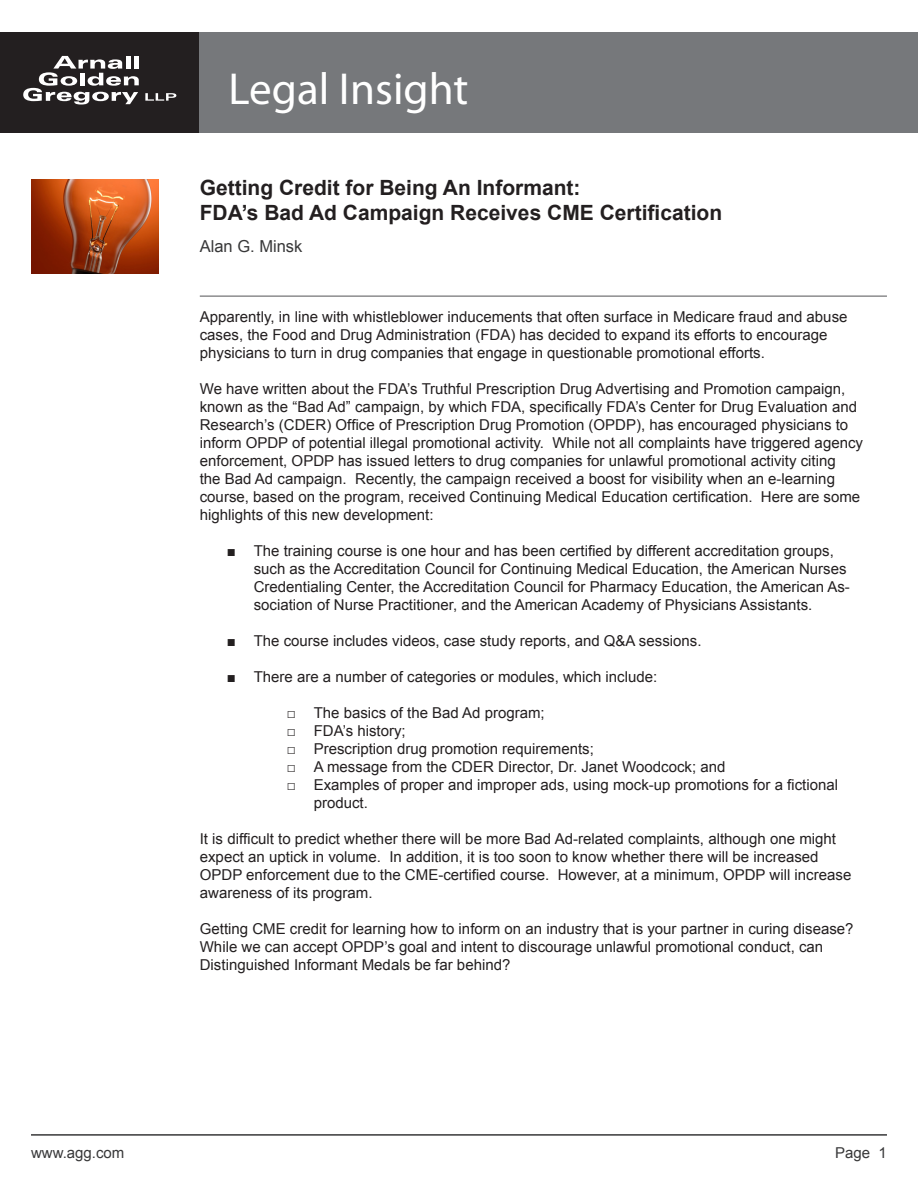
<style>
.page{position:relative;width:918px;height:1188px;background:#fff}
.page>*{position:absolute;margin:0;border:0;box-sizing:border-box;transform-origin:0 0}
.t1{font:45px "Myriad Pro";color:#fff}
.t2{font:700 21px "Arial";color:#231f20}
.By_line_-_Authors{font:16.5px "Arial";color:#383839}
.Subtitles{font:15px/18px "Arial";color:#231f20}
.t3{font:15px "Arial";color:#383839}
</style>
<div class="page">
<div style="left:0;top:32px;width:200px;height:101px;background:#231f20"></div>
<svg style="left:23px;top:56px;width:116px;height:49px"></svg>
<svg style="left:145px;top:93px;width:31px;height:8px"></svg>
<div style="left:200px;top:32px;width:718px;height:101px;background:#76787b"></div>
<hr style="left:31px;top:1134px;width:856px;height:2px;background:#383839">
<img style="left:31px;top:180px;width:128px;height:94px">
<hr style="left:200px;top:296px;width:687px;height:1px;background:#535355">
<h1 class="t1" style="left:229px;top:61px;width:241px">Legal Insight</h1>
<p class="t2" style="left:200px;top:174px;width:382px">Getting Credit for Being An Informant:</p>
<p class="t2" style="left:200px;top:199px;width:524px">FDA’s Bad Ad Campaign Receives CME Certification</p>
<p class="By_line_-_Authors" style="left:200px;top:235px;width:104px">Alan G. Minsk</p>
<p class="Subtitles" style="left:200px;top:308px;width:649px">Apparently, in line with whistleblower inducements that often surface in Medicare fraud and abuse cases, the Food and Drug Administration (FDA) has decided to expand its efforts to encourage physicians to turn in drug companies that engage in questionable promotional efforts.</p>
<p class="Subtitles" style="left:200px;top:380px;width:665px">We have written about the FDA’s Truthful Prescription Drug Advertising and Promotion campaign, known as the “Bad Ad” campaign, by which FDA, specifically FDA’s Center for Drug Evaluation and Research’s (CDER) Office of Prescription Drug Promotion (OPDP), has encouraged physicians to inform OPDP of potential illegal promotional activity. While not all complaints have triggered agency enforcement, OPDP has issued letters to drug companies for unlawful promotional activity citing<br>the Bad Ad campaign. Recently, the campaign received a boost for visibility when an e-learning course, based on the program, received Continuing Medical Education certification. Here are some highlights of this new development:</p>
<p class="Subtitles" style="left:254px;top:542px;width:598px;text-indent:-27px">■ The training course is one hour and has been certified by different accreditation groups, such as the Accreditation Council for Continuing Medical Education, the American Nurses Credentialing Center, the Accreditation Council for Pharmacy Education, the American As&shy;sociation of Nurse Practitioner, and the American Academy of Physicians Assistants.</p>
<p class="Subtitles" style="left:227px;top:632px;width:476px">■ The course includes videos, case study reports, and Q&amp;A sessions.</p>
<p class="Subtitles" style="left:227px;top:668px;width:432px">■ There are a number of categories or modules, which include:</p>
<p class="Subtitles" style="left:287px;top:704px;width:259px">□ The basics of the Bad Ad program;</p>
<p class="Subtitles" style="left:287px;top:722px;width:120px">□ FDA’s history;</p>
<p class="Subtitles" style="left:287px;top:740px;width:309px">□ Prescription drug promotion requirements;</p>
<p class="Subtitles" style="left:287px;top:758px;width:440px">□ A message from the CDER Director, Dr. Janet Woodcock; and</p>
<p class="Subtitles" style="left:314px;top:776px;width:526px;text-indent:-27px">□ Examples of proper and improper ads, using mock-up promotions for a fictional product.</p>
<p class="Subtitles" style="left:200px;top:830px;width:653px">It is difficult to predict whether there will be more Bad Ad-related complaints, although one might expect an uptick in volume. In addition, it is too soon to know whether there will be increased OPDP enforcement due to the CME-certified course. However, at a minimum, OPDP will increase awareness of its program.</p>
<p class="Subtitles" style="left:200px;top:920px;width:655px">Getting CME credit for learning how to inform on an industry that is your partner in curing disease?<br>While we can accept OPDP’s goal and intent to discourage unlawful promotional conduct, can<br>Distinguished Informant Medals be far behind?</p>
<p class="t3" style="left:31px;top:1142px;width:95px">www.agg.com</p>
<p class="t3" style="left:835px;top:1142px;width:53px">Page 1</p>
</div>
